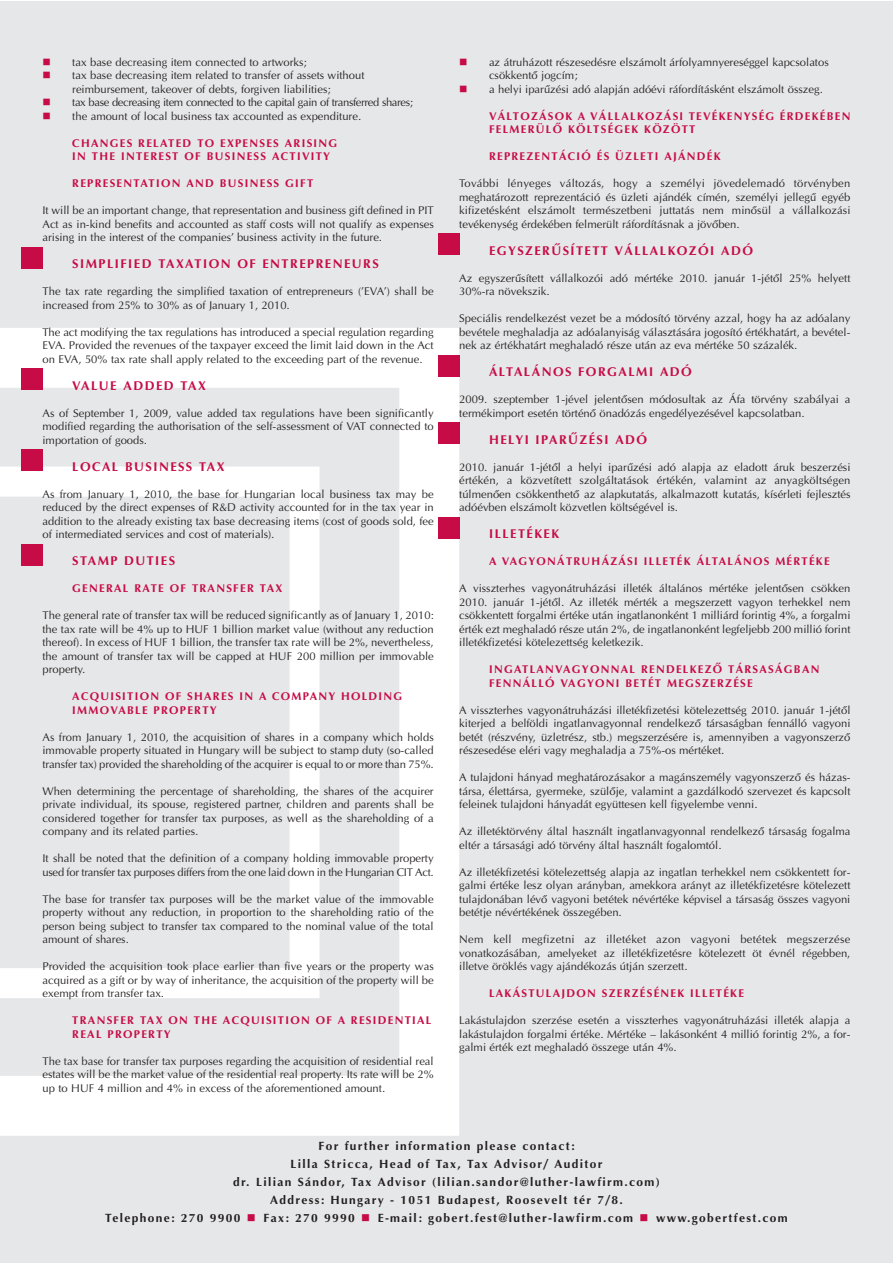
<style>
.page{position:relative;width:893px;height:1263px;background:#fff}
.page>*{position:absolute;margin:0;border:0;box-sizing:border-box;transform-origin:0 0}
.t1{font:12.75px "Optima H Bold";letter-spacing:.11em;color:#c60b46}
.t2{font:12px "Optima H Bold";letter-spacing:.11em;color:#231f20}
.t3{font:11.25px/13.5px "Optima H";color:#231f20;text-align:justify}
.t4{font:11.25px/13.5px "Optima H Bold";letter-spacing:.11em;color:#c60b46}
.t5{font:11.25px/13.5px "Optima H";letter-spacing:-.02em;color:#231f20}
</style>
<div class="page">
<div style="left:0;top:1px;width:892px;height:1262px;background:#e6e7e8"></div>
<div style="left:438px;top:234px;width:21px;height:21px;background:#c60b46"></div>
<svg style="left:0;top:328px;width:459px;height:808px"></svg>
<svg style="left:0;top:467px;width:320px;height:531px"></svg>
<div style="left:21px;top:247px;width:22px;height:21px;background:#c60b46"></div>
<div style="left:21px;top:450px;width:22px;height:21px;background:#c60b46"></div>
<div style="left:438px;top:355px;width:21px;height:21px;background:#c60b46"></div>
<div style="left:438px;top:423px;width:21px;height:21px;background:#c60b46"></div>
<div style="left:438px;top:517px;width:21px;height:21px;background:#c60b46"></div>
<div style="left:21px;top:369px;width:22px;height:21px;background:#c60b46"></div>
<p class="t3" style="left:72px;top:56px;width:342px;text-align:left">tax base decreasing item connected to artworks;<br>tax base decreasing item related to transfer of assets without reimbursement, takeover of debts, forgiven liabilities;<br>tax base decreasing item connected to the capital gain of transferred shares; the amount of local business tax accounted as expenditure.</p>
<p class="t4" style="left:72px;top:137px;width:267px">CHANGES RELATED TO EXPENSES ARISING<br>IN THE INTEREST OF BUSINESS ACTIVITY</p>
<p class="t4" style="left:72px;top:178px;width:242px">REPRESENTATION AND BUSINESS GIFT</p>
<p class="t3" style="left:43px;top:205px;width:393px">It will be an important change, that representation and business gift defined in PIT Act as in-kind benefits and accounted as staff costs will not qualify as expenses arising in the interest of the companies’ business activity in the future.</p>
<p class="t1" style="left:72px;top:259px;width:308px">SIMPLIFIED TAXATION OF ENTREPRENEURS</p>
<p class="t3" style="left:43px;top:286px;width:393px">The tax rate regarding the simplified taxation of entrepreneurs (’EVA’) shall be increased from 25% to 30% as of January 1, 2010.</p>
<p class="t3" style="left:43px;top:326px;width:393px">The act modifying the tax regulations has introduced a special regulation regarding EVA. Provided the revenues of the taxpayer exceed the limit laid down in the Act on EVA, 50% tax rate shall apply related to the exceeding part of the revenue.</p>
<p class="t1" style="left:72px;top:380px;width:135px">VALUE ADDED TAX</p>
<p class="t3" style="left:43px;top:407px;width:393px">As of September 1, 2009, value added tax regulations have been significantly modified regarding the authorisation of the self-assessment of VAT connected to importation of goods.</p>
<p class="t1" style="left:72px;top:461px;width:154px">LOCAL BUSINESS TAX</p>
<p class="t3" style="left:43px;top:488px;width:393px">As from January 1, 2010, the base for Hungarian local business tax may be reduced by the direct expenses of R&amp;D activity accounted for in the tax year in addition to the already existing tax base decreasing items (cost of goods sold, fee of intermediated services and cost of materials).</p>
<p class="t1" style="left:72px;top:556px;width:104px">STAMP DUTIES</p>
<p class="t4" style="left:72px;top:583px;width:212px">GENERAL RATE OF TRANSFER TAX</p>
<p class="t3" style="left:43px;top:610px;width:393px">The general rate of transfer tax will be reduced significantly as of January 1, 2010: the tax rate will be 4% up to HUF 1 billion market value (without any reduction thereof). In excess of HUF 1 billion, the transfer tax rate will be 2%, nevertheless, the amount of transfer tax will be capped at HUF 200 million per immovable property.</p>
<p class="t4" style="left:72px;top:691px;width:332px">ACQUISITION OF SHARES IN A COMPANY HOLDING<br>IMMOVABLE PROPERTY</p>
<p class="t3" style="left:43px;top:731px;width:393px">As from January 1, 2010, the acquisition of shares in a company which holds immovable property situated in Hungary will be subject to stamp duty (so-called transfer tax) provided the shareholding of the acquirer is equal to or more than 75%.</p>
<p class="t3" style="left:43px;top:785px;width:393px">When determining the percentage of shareholding, the shares of the acquirer private individual, its spouse, registered partner, children and parents shall be considered together for transfer tax purposes, as well as the shareholding of a company and its related parties.</p>
<p class="t5" style="left:43px;top:853px;width:393px">It shall be noted that the definition of a company holding immovable property used for transfer tax purposes differs from the one laid down in the Hungarian CIT Act.</p>
<p class="t3" style="left:43px;top:893px;width:393px">The base for transfer tax purposes will be the market value of the immovable property without any reduction, in proportion to the shareholding ratio of the person being subject to transfer tax compared to the nominal value of the total amount of shares.</p>
<p class="t3" style="left:43px;top:961px;width:393px">Provided the acquisition took place earlier than five years or the property was acquired as a gift or by way of inheritance, the acquisition of the property will be exempt from transfer tax.</p>
<p class="t4" style="left:72px;top:1015px;width:361px">TRANSFER TAX ON THE ACQUISITION OF A RESIDENTIAL<br>REAL PROPERTY</p>
<p class="t3" style="left:43px;top:1055px;width:393px">The tax base for transfer tax purposes regarding the acquisition of residential real estates will be the market value of the residential real property. Its rate will be 2% up to HUF 4 million and 4% in excess of the aforementioned amount.</p>
<p class="t3" style="left:489px;top:56px;width:341px;text-align:left">az átruházott részesedésre elszámolt árfolyamnyereséggel kapcsolatos csökkentô jogcím;<br>a helyi iparûzési adó alapján adóévi ráfordításként elszámolt összeg.</p>
<p class="t4" style="left:489px;top:110px;width:363px">VÁLTOZÁSOK A VÁLLALKOZÁSI TEVÉKENYSÉG ÉRDEKÉBEN<br>FELMERÜLÔ KÖLTSÉGEK KÖZÖTT</p>
<p class="t4" style="left:489px;top:151px;width:233px">REPREZENTÁCIÓ ÉS ÜZLETI AJÁNDÉK</p>
<p class="t3" style="left:459px;top:178px;width:393px">További lényeges változás, hogy a személyi jövedelemadó törvényben meghatározott reprezentáció és üzleti ajándék címén, személyi jellegû egyéb kifizetésként elszámolt természetbeni juttatás nem minôsül a vállalkozási tevékenység érdekében felmerült ráfordításnak a jövôben.</p>
<p class="t1" style="left:489px;top:245px;width:265px">EGYSZERÛSÍTETT VÁLLALKOZÓI ADÓ</p>
<p class="t3" style="left:459px;top:272px;width:393px">Az egyszerûsített vállalkozói adó mértéke 2010. január 1-jétôl 25% helyett<br>30%-ra növekszik.</p>
<p class="t3" style="left:459px;top:313px;width:393px">Speciális rendelkezést vezet be a módosító törvény azzal, hogy ha az adóalany bevétele meghaladja az adóalanyiság választására jogosító értékhatárt, a bevétel&shy;nek az értékhatárt meghaladó része után az eva mértéke 50 százalék.</p>
<p class="t1" style="left:489px;top:367px;width:204px">ÁLTALÁNOS FORGALMI ADÓ</p>
<p class="t3" style="left:459px;top:394px;width:393px">2009. szeptember 1-jével jelentôsen módosultak az Áfa törvény szabályai a termékimport esetén történô önadózás engedélyezésével kapcsolatban.</p>
<p class="t1" style="left:489px;top:434px;width:160px">HELYI IPARÛZÉSI ADÓ</p>
<p class="t3" style="left:459px;top:461px;width:393px">2010. január 1-jétôl a helyi iparûzési adó alapja az eladott áruk beszerzési értékén, a közvetített szolgáltatások értékén, valamint az anyagköltségen túlmenôen csökkenthetô az alapkutatás, alkalmazott kutatás, kísérleti fejlesztés adóévben elszámolt közvetlen költségével is.</p>
<p class="t1" style="left:489px;top:529px;width:72px">ILLETÉKEK</p>
<p class="t4" style="left:489px;top:556px;width:342px">A VAGYONÁTRUHÁZÁSI ILLETÉK ÁLTALÁNOS MÉRTÉKE</p>
<p class="t3" style="left:459px;top:583px;width:393px">A visszterhes vagyonátruházási illeték általános mértéke jelentôsen csökken 2010. január 1-jétôl. Az illeték mérték a megszerzett vagyon terhekkel nem csökkentett forgalmi értéke után ingatlanonként 1 milliárd forintig 4%, a forgalmi érték ezt meghaladó része után 2%, de ingatlanonként legfeljebb 200 millió forint illetékfizetési kötelezettség keletkezik.</p>
<p class="t4" style="left:489px;top:664px;width:332px">INGATLANVAGYONNAL RENDELKEZÔ TÁRSASÁGBAN<br>FENNÁLLÓ VAGYONI BETÉT MEGSZERZÉSE</p>
<p class="t3" style="left:459px;top:704px;width:393px">A visszterhes vagyonátruházási illetékfizetési kötelezettség 2010. január 1-jétôl kiterjed a belföldi ingatlanvagyonnal rendelkezô társaságban fennálló vagyoni betét (részvény, üzletrész, stb.) megszerzésére is, amennyiben a vagyonszerzô részesedése eléri vagy meghaladja a 75%-os mértéket.</p>
<p class="t3" style="left:459px;top:772px;width:393px">A tulajdoni hányad meghatározásakor a magánszemély vagyonszerzô és házas&shy;társa, élettársa, gyermeke, szülôje, valamint a gazdálkodó szervezet és kapcsolt feleinek tulajdoni hányadát együttesen kell figyelembe venni.</p>
<p class="t3" style="left:459px;top:826px;width:393px">Az illetéktörvény által használt ingatlanvagyonnal rendelkezô társaság fogalma eltér a társasági adó törvény által használt fogalomtól.</p>
<p class="t3" style="left:459px;top:866px;width:393px">Az illetékfizetési kötelezettség alapja az ingatlan terhekkel nem csökkentett for&shy;galmi értéke lesz olyan arányban, amekkora arányt az illetékfizetésre kötelezett tulajdonában lévô vagyoni betétek névértéke képvisel a társaság összes vagyoni betétje névértékének összegében.</p>
<p class="t3" style="left:459px;top:934px;width:393px">Nem kell megfizetni az illetéket azon vagyoni betétek megszerzése vonatkozásában, amelyeket az illetékfizetésre kötelezett öt évnél régebben, illetve öröklés vagy ajándékozás útján szerzett.</p>
<p class="t4" style="left:489px;top:988px;width:257px">LAKÁSTULAJDON SZERZÉSÉNEK ILLETÉKE</p>
<p class="t3" style="left:459px;top:1015px;width:393px">Lakástulajdon szerzése esetén a visszterhes vagyonátruházási illeték alapja a lakástulajdon forgalmi értéke. Mértéke – lakásonként 4 millió forintig 2%, a for&shy;galmi érték ezt meghaladó összege után 4%.</p>
<p class="t2" style="left:318px;top:1141px;width:258px">For further information please contact:</p>
<p class="t2" style="left:291px;top:1159px;width:313px">Lilla Stricca, Head of Tax, Tax Advisor/ Auditor</p>
<p class="t2" style="left:233px;top:1177px;width:428px">dr. Lilian Sándor, Tax Advisor (lilian.sandor@luther-lawfirm.com)</p>
<p class="t2" style="left:270px;top:1195px;width:354px">Address: Hungary - 1051 Budapest, Roosevelt tér 7/8.</p>
<p class="t2" style="left:105px;top:1213px;width:137px">Telephone: 270 9900</p>
<p class="t2" style="left:263px;top:1213px;width:93px">Fax: 270 9990</p>
<p class="t2" style="left:378px;top:1213px;width:257px">E-mail: gobert.fest@luther-lawfirm.com</p>
<p class="t2" style="left:656px;top:1213px;width:133px">www.gobertfest.com</p>
</div>
